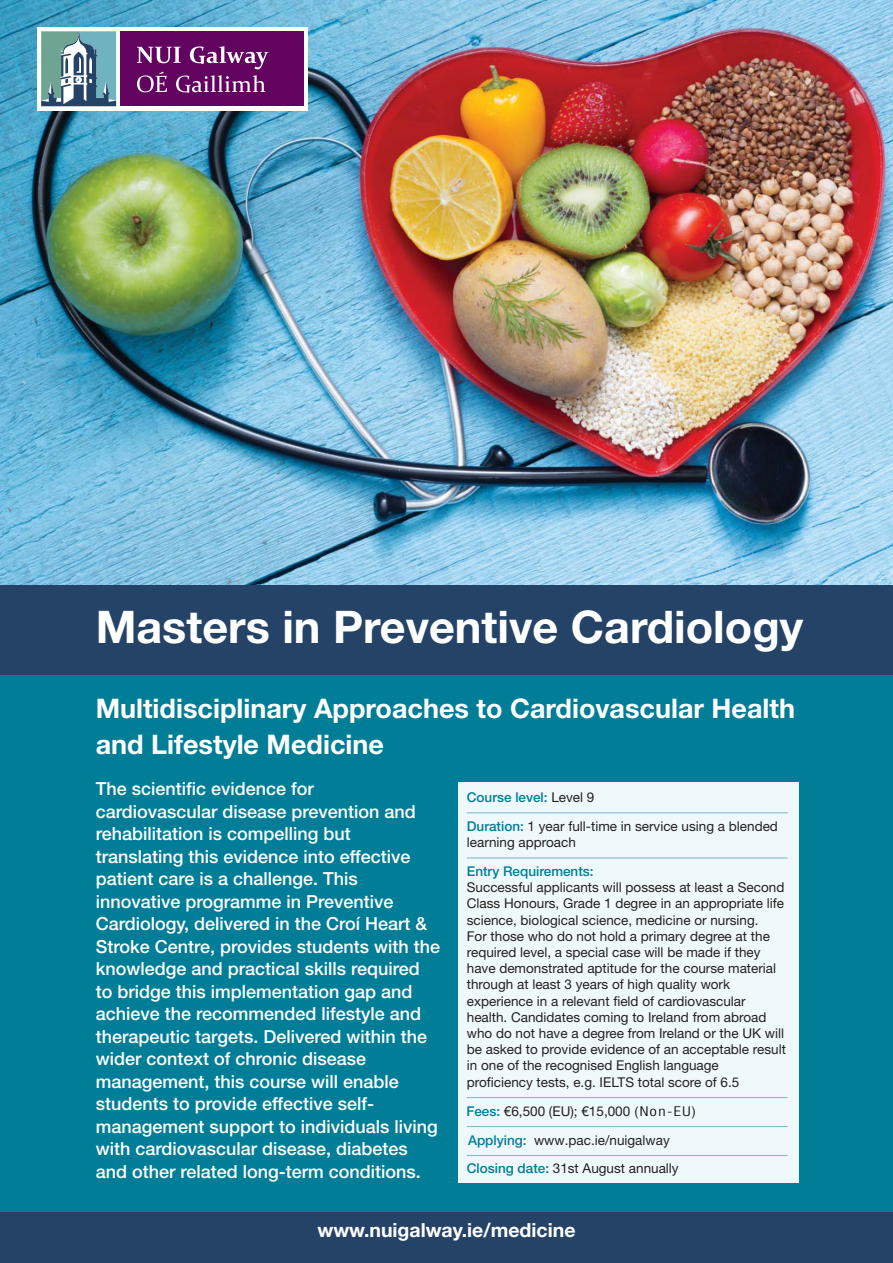
<style>
.page{position:relative;width:893px;height:1263px;background:#fff}
.page>*{position:absolute;margin:0;border:0;box-sizing:border-box;transform-origin:0 0}
.t1{font:700 45px "Helvetica Neue LT";color:#fff}
.t2{font:700 27px/36px "Helvetica Neue LT";color:#fff}
.t3{font:700 19.5px "Helvetica Neue LT";color:#fff}
.t4{font:500 18px/22.5px "Helvetica Neue LT";color:#fff}
.t5{font:13.5px/16.2px "Helvetica Neue LT";color:#231f20}
.t6{font:500 13.5px "Helvetica Neue LT";color:#007d97}
.s1{font-weight:500;color:#007d97}
.s2{font-family:"Helvetica Neue LT Std";font-weight:300;font-stretch:condensed;color:#000}
</style>
<div class="page">
<div style="left:0;top:41px;width:893px;height:1222px;background:#007d97"></div>
<img style="left:0;top:0;width:893px;height:585px">
<div style="left:37px;top:27px;width:271px;height:83px;background:#fff"></div>
<div style="left:120px;top:31px;width:183px;height:75px;background:#620360"></div>
<svg style="left:137px;top:72px;width:30px;height:20px"></svg>
<svg style="left:176px;top:75px;width:89px;height:18px"></svg>
<svg style="left:137px;top:47px;width:44px;height:16px"></svg>
<svg style="left:190px;top:46px;width:78px;height:23px"></svg>
<svg style="left:41px;top:31px;width:75px;height:75px;background:#739ca5"></svg>
<div style="left:0;top:585px;width:893px;height:89px;background:#244367"></div>
<div style="left:0;top:1212px;width:893px;height:51px;background:#244367"></div>
<div style="left:458px;top:782px;width:340px;height:401px;background:#eff9fc"></div>
<hr style="left:467px;top:812px;width:321px;height:1px;background:#84bccc">
<hr style="left:467px;top:857px;width:321px;height:1px;background:#84bccc">
<hr style="left:467px;top:1097px;width:321px;height:1px;background:#84bccc">
<hr style="left:467px;top:1126px;width:321px;height:1px;background:#84bccc">
<hr style="left:467px;top:1155px;width:321px;height:1px;background:#84bccc">
<h1 class="t1" style="left:96px;top:611px;width:709px">Masters in Preventive Cardiology</h1>
<h2 class="t2" style="left:96px;top:693px;width:701px">Multidisciplinary Approaches to Cardiovascular Health and Lifestyle Medicine</h2>
<p class="t4" style="left:96px;top:779px;width:346px">The scientific evidence for<br>cardiovascular disease prevention and rehabilitation is compelling but translating this evidence into effective patient care is a challenge. This innovative programme in Preventive Cardiology, delivered in the Croí Heart &amp; Stroke Centre, provides students with the knowledge and practical skills required to bridge this implementation gap and achieve the recommended lifestyle and therapeutic targets. Delivered within the wider context of chronic disease management, this course will enable students to provide effective self&shy;management support to individuals living with cardiovascular disease, diabetes and other related long-term conditions.</p>
<p class="t5" style="left:467px;top:784px;width:313px;line-height:29px"><span class="s1">Course level:</span> Level 9<br><span class="s1">Duration:</span> 1 year full-time in service using a blended</p>
<p class="t5" style="left:467px;top:835px;width:111px">learning approach</p>
<p class="t6" style="left:467px;top:866px;width:128px">Entry Requirements:</p>
<p class="t5" style="left:467px;top:881px;width:321px">Successful applicants will possess at least a Second Class Honours, Grade 1 degree in an appropriate life science, biological science, medicine or nursing.<br>For those who do not hold a primary degree at the required level, a special case will be made if they have demonstrated aptitude for the course material through at least 3 years of high quality work experience in a relevant field of cardiovascular health. Candidates coming to Ireland from abroad who do not have a degree from Ireland or the UK will be asked to provide evidence of an acceptable result in one of the recognised English language proficiency tests, e.g. IELTS total score of 6.5</p>
<p class="t5" style="left:466px;top:1098px;width:231px;line-height:29px"><span class="s1">Fees:</span> €6,500 (EU); €15,000 <span class="s2">(Non-EU)<br></span><span class="s1">Applying:</span> www.pac.ie/nuigalway<br><span class="s1">Closing date:</span> 31st August annually</p>
<h3 class="t3" style="left:317px;top:1223px;width:260px">www.nuigalway.ie/medicine</h3>
</div>
